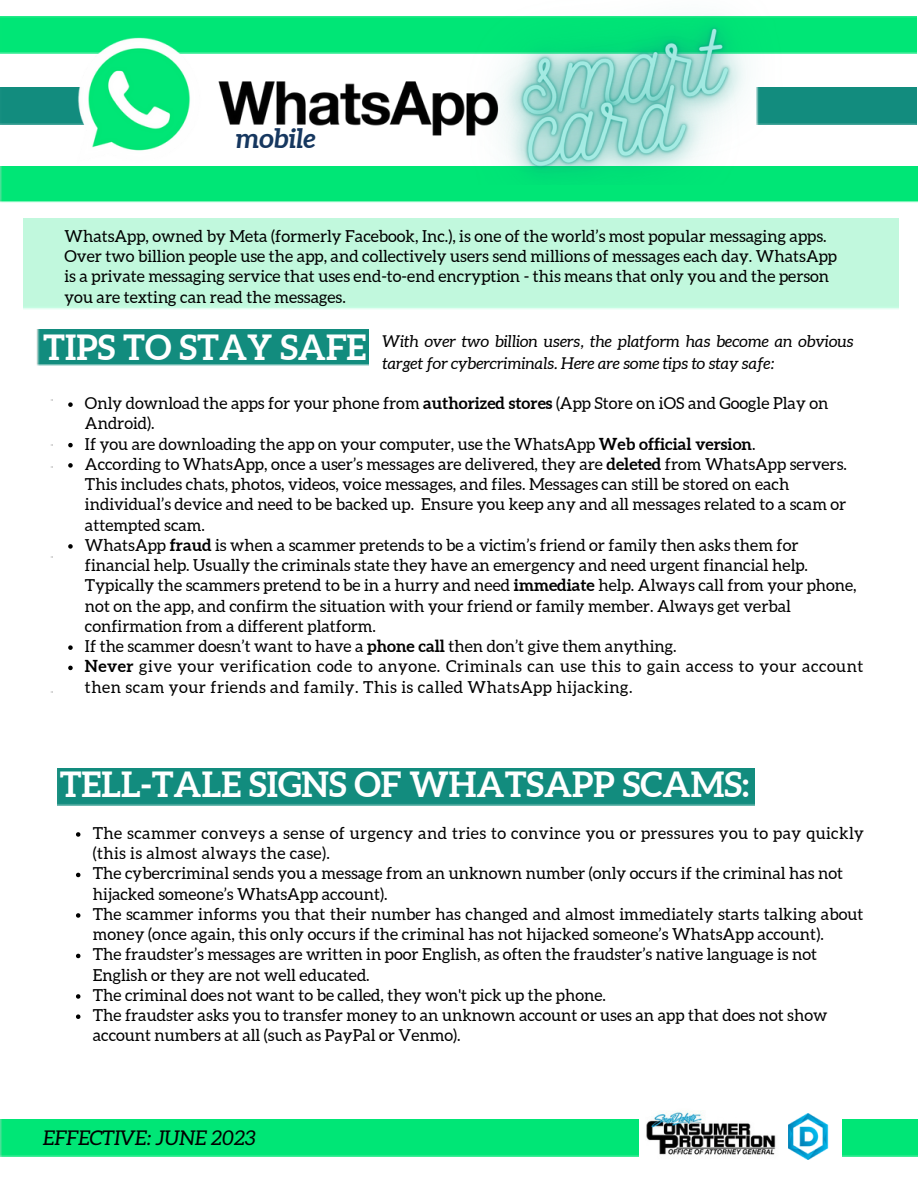
<style>
.page{position:relative;width:918px;height:1188px;background:#fff}
.page>*{position:absolute;margin:0;border:0;box-sizing:border-box;transform-origin:0 0}
.t1{font:700 34.65px "Aleo";color:#fff}
.t2{font:italic 700 27px "Aleo";color:#16375f}
.t3{font:italic 20.25px "Aleo";color:#000}
.t4{font:16.5px/20.2px "Aleo";color:#000}
.t5{font:16.5px/20.2px "Aleo";letter-spacing:.03em;color:#000}
.t6{font:16.5px/20.2px "Aleo";letter-spacing:.025em;color:#000}
.t7{font:italic 16.2px/21.3px "Aleo";letter-spacing:.005em;color:#000}
.s1{font-weight:700}
</style>
<div class="page">
<img style="left:0;top:17px;width:917px;height:37px">
<div style="left:0;top:166px;width:918px;height:36px;background:#00e676"></div>
<img style="left:387px;top:16px;width:478px;height:187px">
<div style="left:0;top:88px;width:67px;height:37px;background:#128c7e"></div>
<div style="left:0;top:1119px;width:918px;height:37px;background:#00e676"></div>
<div style="left:822px;top:88px;width:95px;height:37px;background:#128c7e"></div>
<img style="left:640px;top:1111px;width:144px;height:45px">
<img style="left:784px;top:1113px;width:58px;height:43px">
<img style="left:788px;top:1114px;width:42px;height:46px">
<div style="left:57px;top:768px;width:698px;height:37px;background:#128c7e"></div>
<div style="left:36px;top:330px;width:333px;height:36px;background:#128c7e"></div>
<img style="left:67px;top:31px;width:320px;height:140px">
<img style="left:387px;top:16px;width:435px;height:168px">
<svg style="left:68px;top:402px;width:5px;height:5px"></svg>
<svg style="left:68px;top:443px;width:5px;height:4px"></svg>
<svg style="left:68px;top:463px;width:5px;height:5px"></svg>
<svg style="left:68px;top:544px;width:5px;height:5px"></svg>
<svg style="left:68px;top:645px;width:5px;height:5px"></svg>
<svg style="left:68px;top:666px;width:5px;height:4px"></svg>
<svg style="left:76px;top:832px;width:4px;height:5px"></svg>
<svg style="left:76px;top:873px;width:4px;height:4px"></svg>
<svg style="left:76px;top:913px;width:4px;height:5px"></svg>
<svg style="left:76px;top:954px;width:4px;height:4px"></svg>
<svg style="left:76px;top:994px;width:4px;height:5px"></svg>
<svg style="left:76px;top:1014px;width:4px;height:5px"></svg>
<p class="t2" style="left:236px;top:122px;width:82px">mobile</p>
<p class="t4" style="left:65px;top:226px;width:774px">WhatsApp, owned by Meta (formerly Facebook, Inc.), is one of the world’s most popular messaging apps.<br>Over two billion people use the app, and collectively users send millions of messages each day. WhatsApp is a private messaging service that uses end-to-end encryption - this means that only you and the person you are texting can read the messages.</p>
<p class="t7" style="left:383px;top:331px;width:473px">With over two billion users, the platform has become an obvious target for cybercriminals. Here are some tips to stay safe:</p>
<p class="t1" style="left:43px;top:327px;width:325px">TIPS TO STAY SAFE</p>
<p class="t4" style="left:85px;top:393px;width:745px">Only download the apps for your phone from <span class="s1">authorized stores</span> (App Store on iOS and Google Play on<br>Android).</p>
<p class="t4" style="left:85px;top:434px;width:672px">If you are downloading the app on your computer, use the WhatsApp <span class="s1">Web official version</span>.</p>
<p class="t4" style="left:85px;top:454px;width:763px">According to WhatsApp, once a user’s messages are delivered, they are <span class="s1">deleted</span> from WhatsApp servers.<br>This includes chats, photos, videos, voice messages, and files. Messages can still be stored on each individual’s device and need to be backed up. Ensure you keep any and all messages related to a scam or attempted scam.</p>
<p class="t4" style="left:85px;top:535px;width:773px">WhatsApp <span class="s1">fraud</span> is when a scammer pretends to be a victim’s friend or family then asks them for financial help. Usually the criminals state they have an emergency and need urgent financial help.<br>Typically the scammers pretend to be in a hurry and need <span class="s1">immediate</span> help. Always call from your phone, not on the app, and confirm the situation with your friend or family member. Always get verbal confirmation from a different platform.</p>
<p class="t4" style="left:85px;top:636px;width:593px">If the scammer doesn’t want to have a <span class="s1">phone call</span> then don’t give them anything.</p>
<p class="t5" style="left:85px;top:656px;width:780px"><span class="s1">Never</span> give your verification code to anyone. Criminals can use this to gain access to your account then scam your friends and family. This is called WhatsApp hijacking.</p>
<p class="t1" style="left:60px;top:764px;width:691px">TELL-TALE SIGNS OF WHATSAPP SCAMS:</p>
<p class="t6" style="left:93px;top:823px;width:773px">The scammer conveys a sense of urgency and tries to convince you or pressures you to pay quickly (this is almost always the case).</p>
<p class="t4" style="left:93px;top:863px;width:752px">The cybercriminal sends you a message from an unknown number (only occurs if the criminal has not hijacked someone’s WhatsApp account).</p>
<p class="t4" style="left:93px;top:904px;width:772px">The scammer informs you that their number has changed and almost immediately starts talking about money (once again, this only occurs if the criminal has not hijacked someone’s WhatsApp account).</p>
<p class="t4" style="left:93px;top:944px;width:726px">The fraudster’s messages are written in poor English, as often the fraudster’s native language is not<br>English or they are not well educated.</p>
<p class="t4" style="left:93px;top:985px;width:515px">The criminal does not want to be called, they won't pick up the phone.</p>
<p class="t4" style="left:93px;top:1005px;width:736px">The fraudster asks you to transfer money to an unknown account or uses an app that does not show account numbers at all (such as PayPal or Venmo).</p>
<p class="t3" style="left:43px;top:1126px;width:214px">EFFECTIVE: JUNE 2023</p>
</div>
